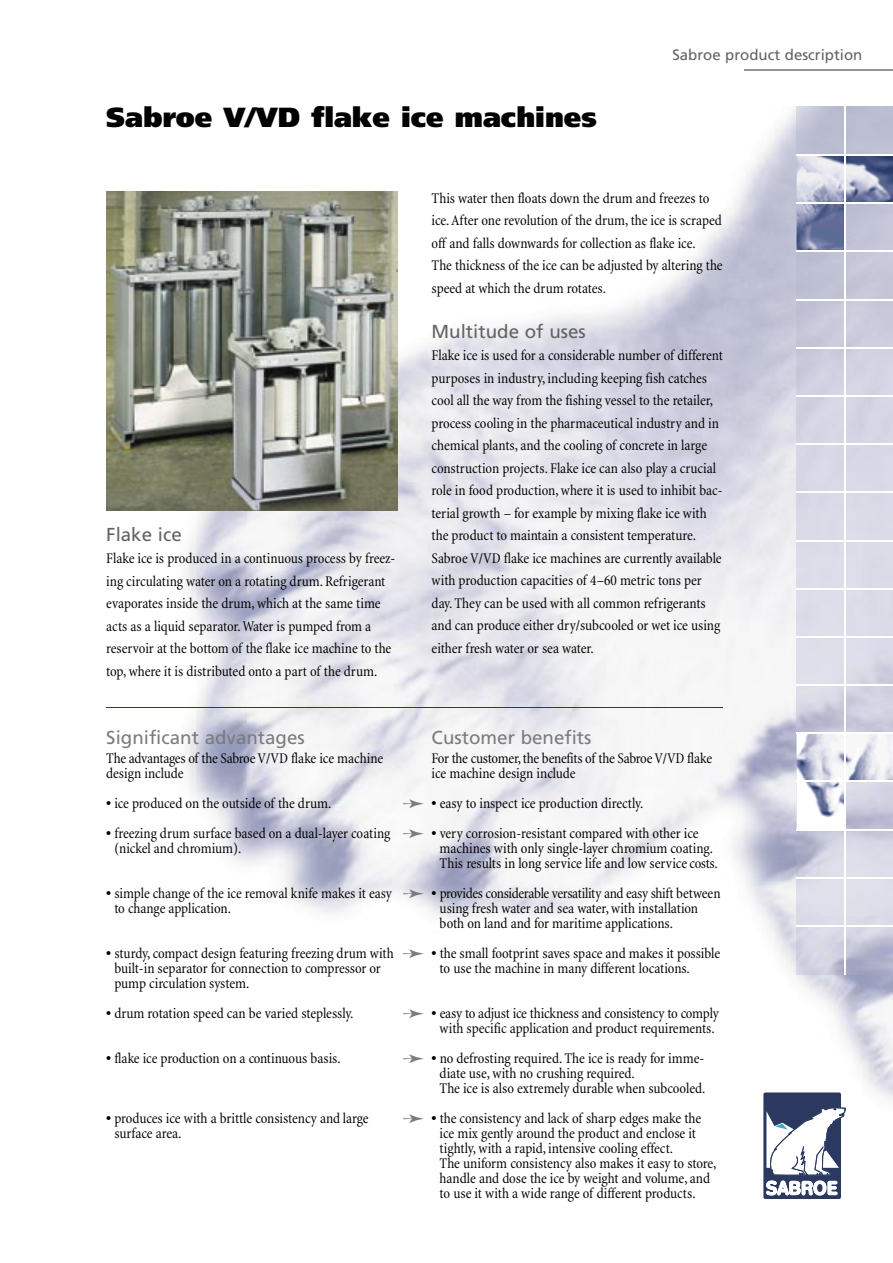
<style>
.page{position:relative;width:893px;height:1263px;background:#fff}
.page>*{position:absolute;margin:0;border:0;box-sizing:border-box;transform-origin:0 0}
.t1{font:900 27.6px "Frutiger";color:#000}
.t2{font:18.75px "Frutiger";color:#7b7c7c}
.t3{font:18.75px "Frutiger";color:#636363}
.t4{font:condensed 15px/22.5px "Minion";letter-spacing:-.005em;color:#000}
.t5{font:15px "Frutiger";color:#636363}
.s1{font-weight:900;font-stretch:normal}
</style>
<div class="page">
<img style="left:195px;top:511px;width:54px;height:360px">
<img style="left:681px;top:106px;width:116px;height:162px">
<img style="left:797px;top:156px;width:96px;height:95px">
<hr style="left:744px;top:70px;width:149px;height:1px;background:#939393">
<svg style="left:763px;top:1092px;width:83px;height:107px"></svg>
<img style="left:106px;top:191px;width:291px;height:320px">
<hr style="left:797px;top:203px;width:96px;height:1px;background:#fff">
<img style="left:797px;top:734px;width:96px;height:95px">
<hr style="left:797px;top:781px;width:96px;height:1px;background:#fff">
<hr style="left:845px;top:106px;width:1px;height:869px;background:#fff">
<hr style="left:106px;top:707px;width:617px;height:1px;background:#2b3961">
<svg style="left:403px;top:889px;width:21px;height:9px"></svg>
<h1 class="t1" style="left:106px;top:101px;width:492px">Sabroe V/VD flake ice machines</h1>
<p class="t5" style="left:672px;top:45px;width:192px">Sabroe product description</p>
<p class="t3" style="left:106px;top:523px;width:77px">Flake ice</p>
<p class="t4" style="left:106px;top:547px;width:291px">Flake ice is produced in a continuous process by free z&shy;ing circulating water on a rotating drum. Refrigerant evaporates inside the drum, which at the same time acts as a liquid separator. Water is pumped from a reservoir at the bottom of the flake ice machine to the top, where it is distributed onto a part of the drum.</p>
<p class="t2" style="left:106px;top:726px;width:200px">Significant advantages</p>
<p class="t4" style="left:106px;top:751px;width:278px;line-height:15px">The advantages of the Sabroe V/VD flake ice machine design include</p>
<p class="t4" style="left:106px;top:792px;width:227px"><span class="s1">•</span> ice produced on the outside of the drum.</p>
<p class="t4" style="left:114px;top:826px;width:278px;line-height:15px;text-indent:-8px"><span class="s1">•</span> freezing drum surface based on a dual-layer coating (nickel and chromium).</p>
<p class="t4" style="left:114px;top:886px;width:279px;line-height:15px;text-indent:-8px"><span class="s1">•</span> simple change of the ice removal knife makes it easy to change application.</p>
<p class="t4" style="left:114px;top:946px;width:281px;line-height:15px;text-indent:-8px"><span class="s1">•</span> sturdy, compact design featuring freezing drum with built-in separator for connection to compressor or pump circulation system.</p>
<p class="t4" style="left:106px;top:1002px;width:249px"><span class="s1">•</span> drum rotation speed can be varied steplessly.</p>
<p class="t4" style="left:106px;top:1047px;width:236px"><span class="s1">•</span> flake ice production on a continuous basis.</p>
<p class="t4" style="left:114px;top:1111px;width:256px;line-height:15px;text-indent:-8px"><span class="s1">•</span> produces ice with a brittle consistency and large surface area.</p>
<p class="t4" style="left:432px;top:187px;width:293px">This water then floats down the drum and freezes to ice. After one revolution of the drum, the ice is scraped off and falls downwards for collection as flake ice.<br>The thickness of the ice can be adjusted by altering the speed at which the drum rotates.</p>
<p class="t3" style="left:432px;top:320px;width:156px">Multitude of uses</p>
<p class="t4" style="left:432px;top:344px;width:293px">Flake ice is used for a considerable number of different purposes in industry, including keeping fish catches cool all the way from the fishing vessel to the retailer, process cooling in the pharmaceutical industry and in chemical plants, and the cooling of concrete in large construction projects. Flake ice can also play a crucial role in food production, where it is used to inhibit bac&shy;terial growth – for example by mixing flake ice with the product to maintain a consistent temperature.<br>Sabroe V/VD flake ice machines are currently available with production capacities of 4–60 metric tons per day. They can be used with all common refrigerants and can produce either dry/subcooled or wet ice using either fresh water or sea water.</p>
<p class="t2" style="left:432px;top:726px;width:161px">Customer benefits</p>
<p class="t4" style="left:432px;top:751px;width:282px;line-height:15px">For the customer, the benefits of the Sabroe V/VD flake ice machine design include</p>
<p class="t4" style="left:432px;top:792px;width:213px"><span class="s1">•</span> easy to inspect ice production directly.</p>
<p class="t4" style="left:440px;top:826px;width:280px;line-height:15px;text-indent:-8px"><span class="s1">•</span> very corrosion-resistant compared with other ice machines with only single-layer chromium coating.<br>This results in long service life and low service costs.</p>
<p class="t4" style="left:440px;top:886px;width:282px;line-height:15px;text-indent:-8px"><span class="s1">•</span> provides considerable versatility and easy shift between using fresh water and sea water, with installation both on land and for maritime applications.</p>
<p class="t4" style="left:440px;top:946px;width:282px;line-height:15px;text-indent:-8px"><span class="s1">•</span> the small footprint saves space and makes it possible to use the machine in many different locations.</p>
<p class="t4" style="left:432px;top:1006px;width:289px;line-height:15px;text-align:center"><span class="s1">•</span> easy to adjust ice thickness and consistency to comply with specific application and product requirements.</p>
<p class="t4" style="left:440px;top:1051px;width:267px;line-height:15px;text-indent:-8px"><span class="s1">•</span> no defrosting required. The ice is ready for imme&shy;diate use, with no crushing required.<br>The ice is also extremely durable when subcooled.</p>
<p class="t4" style="left:440px;top:1111px;width:278px;line-height:15px;text-indent:-8px"><span class="s1">•</span> the consistency and lack of sharp edges make the ice mix gently around the product and enclose it tightly, with a rapid, intensive cooling effect.<br>The uniform consistency also makes it easy to store, handle and dose the ice by weight and volume, and to use it with a wide range of different products.</p>
</div>
